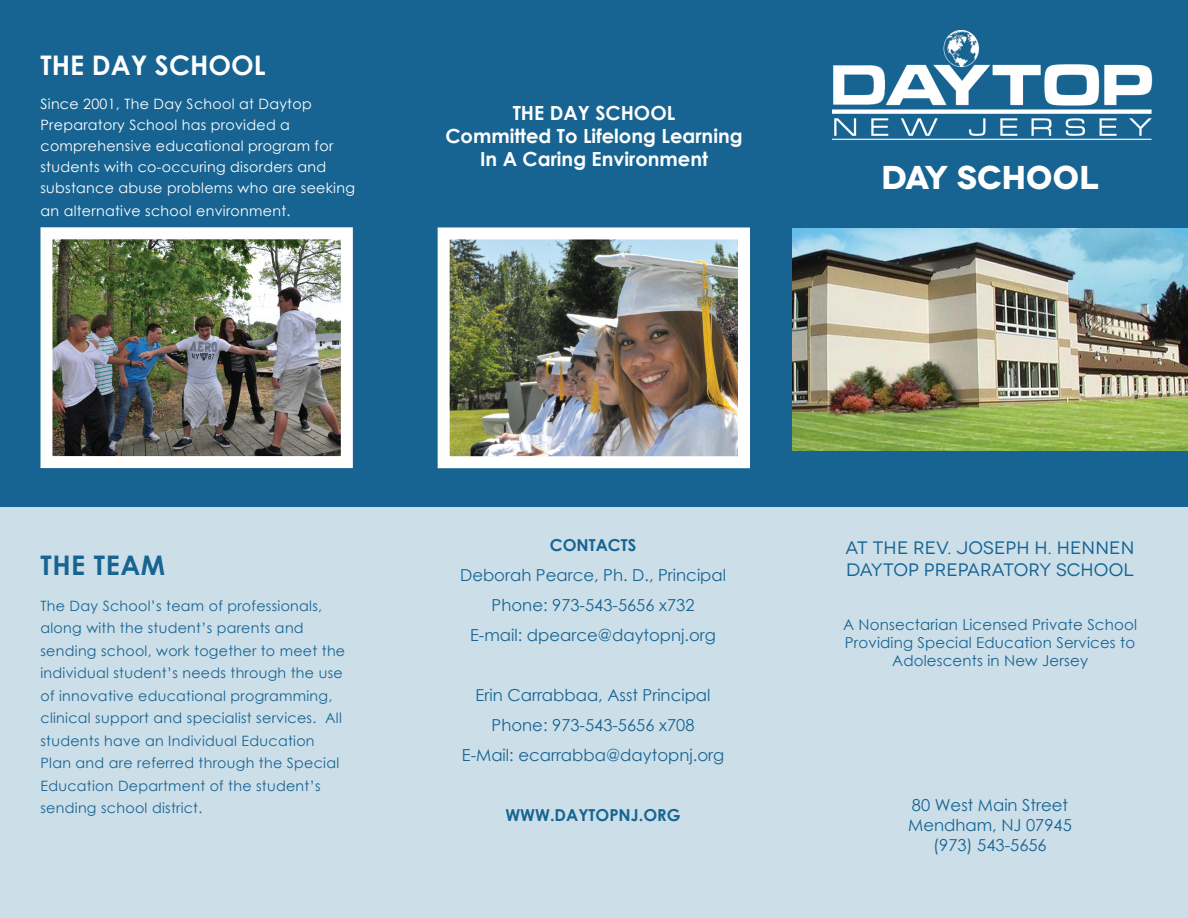
<style>
.page{position:relative;width:1188px;height:918px;background:#fff}
.page>*{position:absolute;margin:0;border:0;box-sizing:border-box;transform-origin:0 0}
.t1{font:700 33px "Novecentowide";letter-spacing:-.01em;color:#fff}
.t2{font:700 27px "Century Gothic";color:#fff}
.t3{font:700 27px "Century Gothic";letter-spacing:.02em;color:#176493}
.t4{font:700 19.5px/23.4px "Century Gothic";color:#fff;text-align:center}
.t5{font:18px "Novecentowide";letter-spacing:.01em;color:#176493}
.t6{font:16.5px/30px "Century Gothic";color:#176493;text-align:center}
.t7{font:700 16.5px "Century Gothic";color:#176493}
.t8{font:15px/18px "Century Gothic";letter-spacing:.01em;color:#176493;text-align:center}
.t9{font:14.25px/22.5px "Century Gothic";letter-spacing:.02em;color:#176493}
.t10{font:14.25px/21px "Century Gothic";letter-spacing:.02em;color:#fff}
</style>
<div class="page">
<div style="left:0;top:489px;width:1188px;height:429px;background:#ccdfe8"></div>
<div style="left:0;top:0;width:1188px;height:507px;background:#176493"></div>
<img style="left:53px;top:240px;width:287px;height:215px">
<div style="left:40px;top:227px;width:313px;height:241px;border:12px solid #fff"></div>
<img style="left:792px;top:228px;width:396px;height:222px">
<img style="left:833px;top:31px;width:320px;height:109px">
<img style="left:451px;top:240px;width:286px;height:215px">
<div style="left:438px;top:227px;width:312px;height:241px;border:12px solid #fff"></div>
<h2 class="t2" style="left:40px;top:44px;width:227px">THE DAY SCHOOL</h2>
<p class="t10" style="left:40px;top:93px;width:316px">Since 2001, The Day School at Daytop Preparatory School has provided a comprehensive educational program for students with co-occuring disorders and substance abuse problems who are seeking</p>
<p class="t10" style="left:40px;top:200px;width:251px">an alternative school environment.</p>
<h3 class="t4" style="left:445px;top:100px;width:299px">THE DAY SCHOOL<br>Committed To Lifelong Learning<br>In A Caring Environment</h3>
<h1 class="t1" style="left:881px;top:156px;width:219px">DAY SCHOOL</h1>
<p class="t7" style="left:550px;top:532px;width:88px">CONTACTS</p>
<p class="t6" style="left:460px;top:560px;width:268px">Deborah Pearce, Ph. D., Principal<br>Phone: 973-543-5656 x732<br>E-mail: dpearce@daytopnj.org</p>
<p class="t5" style="left:846px;top:538px;width:290px">AT THE REV. JOSEPH H. H ENNEN</p>
<h2 class="t3" style="left:40px;top:545px;width:126px">THE TEAM</h2>
<p class="t5" style="left:846px;top:559px;width:289px">DAYTOP PR EPARATORY SCHOOL</p>
<p class="t9" style="left:40px;top:594px;width:306px">The Day School’s team of professionals, along with the student’s parents and sending school, work together to meet the individual student’s needs through the use of innovative educational programming, clinical support and specialist services. All students have an Individual Education Plan and are referred through the Special Education Department of the student’s sending school district.</p>
<p class="t8" style="left:843px;top:616px;width:296px">A Nonsectarian Licensed Private School<br>Providing Special Education Services to<br>Adolescents in New Jersey</p>
<p class="t6" style="left:462px;top:680px;width:264px">Erin Carrabbaa, Asst Principal<br>Phone: 973-543-5656 x708<br>E-Mail: ecarrabba@daytopnj.org</p>
<p class="t6" style="left:908px;top:795px;width:165px;line-height:19.8px">80 West Main Street<br>Mendham, NJ 07945 (973) 543-5656</p>
<p class="t7" style="left:505px;top:802px;width:177px">WWW.DAYTOPNJ.ORG</p>
</div>
